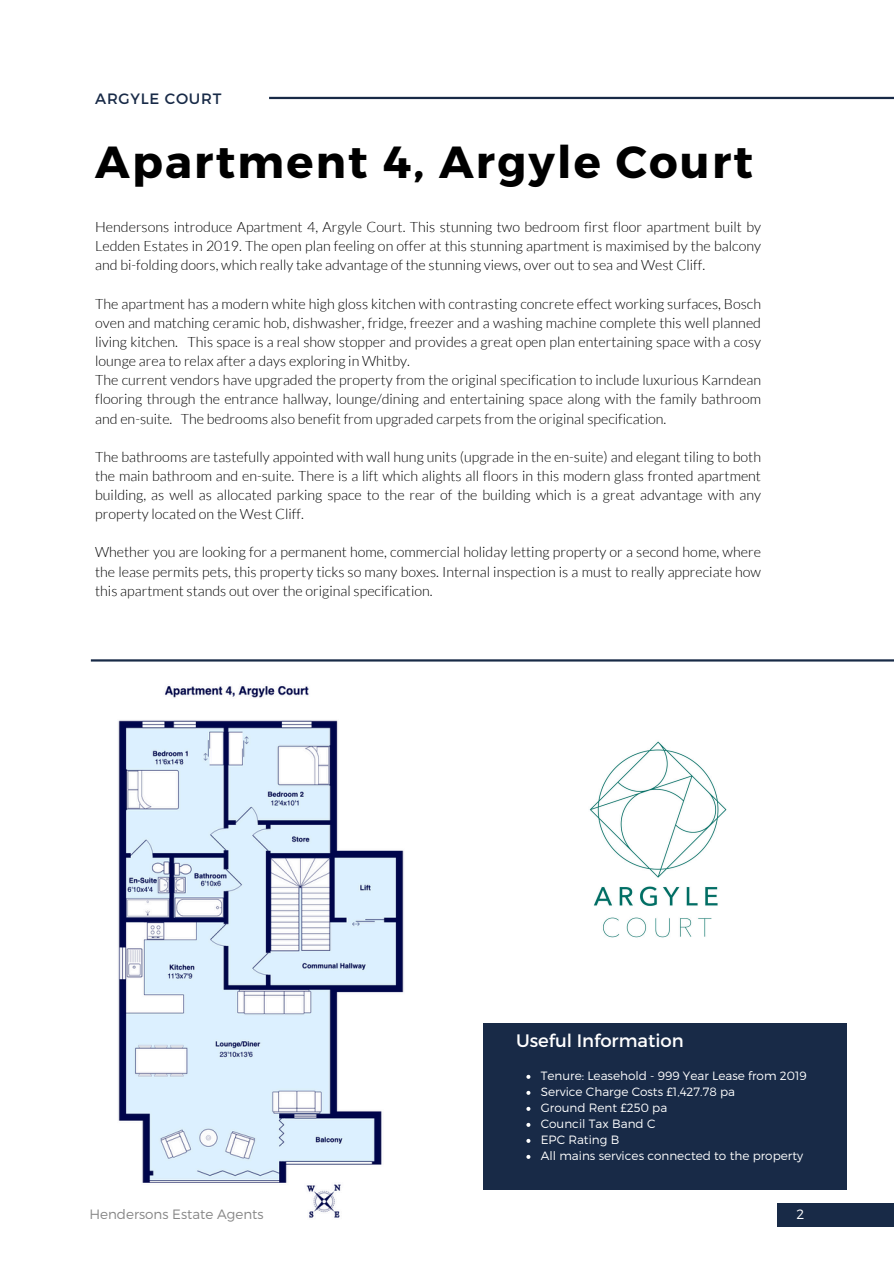
<style>
.page{position:relative;width:894px;height:1264px;background:#fff}
.page>*{position:absolute;margin:0;border:0;box-sizing:border-box;transform-origin:0 0}
.t1{font:700 44.85px "Montserrat";letter-spacing:.05em;color:#000}
.t2{font:18px "Montserrat";color:#fff}
.t3{font:15px "Montserrat";letter-spacing:.05em;color:#182a47}
.t4{font:300 14.25px/19.2px "Lato";color:#000;text-align:justify}
.t5{font:300 13.5px "Montserrat";color:#868686}
.t6{font:300 13.5px "Montserrat";color:#fff}
.t7{font:300 12px "Montserrat";color:#fff}
</style>
<div class="page">
<hr style="left:269px;top:97px;width:624px;height:2px;background:#182a47">
<div style="left:776px;top:1202px;width:117px;height:24px;background:#182a47"></div>
<img style="left:90px;top:659px;width:365px;height:559px">
<hr style="left:91px;top:659px;width:802px;height:2px;background:#182a47">
<div style="left:483px;top:1023px;width:363px;height:166px;background:#182a47"></div>
<img style="left:589px;top:741px;width:138px;height:197px">
<svg style="left:526px;top:1074px;width:4px;height:4px"></svg>
<svg style="left:526px;top:1090px;width:4px;height:4px"></svg>
<svg style="left:526px;top:1106px;width:4px;height:4px"></svg>
<svg style="left:526px;top:1122px;width:4px;height:4px"></svg>
<svg style="left:526px;top:1138px;width:4px;height:4px"></svg>
<svg style="left:526px;top:1154px;width:4px;height:4px"></svg>
<h4 class="t3" style="left:95px;top:88px;width:128px">ARGYLE COURT</h4>
<h4 class="t1" style="left:95px;top:133px;width:659px">Apartment 4, Argyle Court</h4>
<p class="t4" style="left:95px;top:217px;width:667px">Hendersons introduce Apartment 4, Argyle Court. This stunning two bedroom first floor apartment built by Ledden Estates in 2019. The open plan feeling on offer at this stunning apartment is maximised by the balcony and bi-folding doors, which really take advantage of the stunning views, over out to sea and West Cliff.</p>
<p class="t4" style="left:95px;top:293px;width:667px;text-align:left">The apartment has a modern white high gloss kitchen with contrasting concrete effect working surfaces, Bosch oven and matching ceramic hob, dishwasher, fridge, freezer and a washing machine complete this well planned living kitchen. This space is a real show stopper and provides a great open plan entertaining space with a cosy lounge area to relax after a days exploring in Whitby.<br>The current vendors have upgraded the property from the original specification to include luxurious Karndean flooring through the entrance hallway, lounge/dining and entertaining space along with the family bathroom and en-suite. The bedrooms also benefit from upgraded carpets from the original specification.</p>
<p class="t4" style="left:95px;top:446px;width:667px">The bathrooms are tastefully appointed with wall hung units (upgrade in the en-suite) and elegant tiling to both the main bathroom and en-suite. There is a lift which alights all floors in this modern glass fronted apartment building, as well as allocated parking space to the rear of the building which is a great advantage with any property located on the West Cliff.</p>
<p class="t4" style="left:95px;top:542px;width:667px">Whether you are looking for a permanent home, commercial holiday letting property or a second home, where the lease permits pets, this property ticks so many boxes. Internal inspection is a must to really appreciate how this apartment stands out over the original specification.</p>
<h4 class="t5" style="left:89px;top:1205px;width:176px">Hendersons Estate Agents</h4>
<p class="t2" style="left:516px;top:1029px;width:169px">Useful Information</p>
<h5 class="t7" style="left:540px;top:1067px;width:267px">Tenure: Leasehold - 999 Year Lease from 2019</h5>
<p class="t7" style="left:540px;top:1083px;width:196px">Service Charge Costs £1,427.78 pa</p>
<h2 class="t7" style="left:540px;top:1099px;width:128px">Ground Rent £250 pa</h2>
<p class="t7" style="left:540px;top:1115px;width:116px">Council Tax Band C</p>
<p class="t7" style="left:540px;top:1131px;width:80px">EPC Rating B</p>
<p class="t7" style="left:540px;top:1147px;width:264px">All mains services connected to the property</p>
<h4 class="t6" style="left:796px;top:1205px;width:9px">2</h4>
</div>
